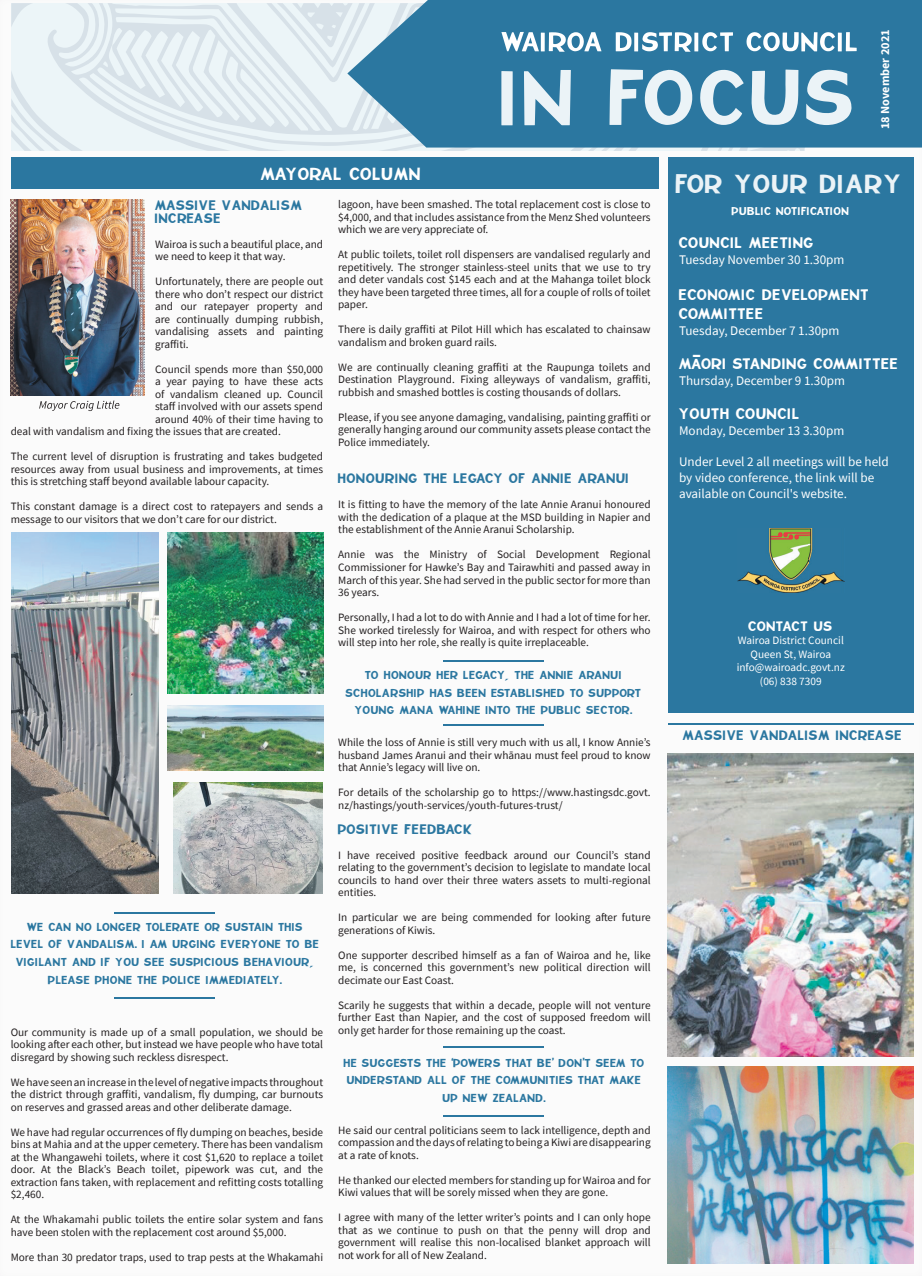
<style>
.page{position:relative;width:922px;height:1276px;background:#fff}
.page>*{position:absolute;margin:0;border:0;box-sizing:border-box;transform-origin:0 0}
.t1{font:26.38px "BBTEWAIROA";color:#ebf3f7}
.t2{font:17.5px "BBTEWAIROA";color:#fff}
.t3{font:15.38px/18.4px "BBTEWAIROA";color:#fff}
.t4{font:13.75px/12.5px "BBTEWAIROA";color:#2b77a0}
.t5{font:13.75px "BBTEWAIROA";color:#fff}
.t6{font:13.12px/15.8px "Source Sans Pro";color:#fff}
.t7{font:700 12.25px "Source Sans Pro";color:#fff}
.t8{font:11.5px/17.5px "BBTEWAIROA";color:#2b77a0;text-align:center}
.t9{font:11.38px "BBTEWAIROA";color:#fff}
.t10{font:11.25px/12.5px "Source Sans Pro";color:#231f20;text-align:justify}
.t11{font:11.25px/13.5px "Source Sans Pro";color:#fff;text-align:center}
.s1{font-family:"Impact"}
</style>
<div class="page">
<img style="left:10px;top:199px;width:33px;height:334px">
<img style="left:878px;top:176px;width:36px;height:1088px">
<img style="left:702px;top:753px;width:176px;height:511px">
<svg style="left:11px;top:3px;width:490px;height:148px;background:#e4eef2"></svg>
<svg style="left:347px;top:0;width:574px;height:148px;background:#4c8cae"></svg>
<svg style="left:501px;top:3px;width:355px;height:148px;background:#5b96b5"></svg>
<div style="left:11px;top:157px;width:647px;height:32px;background:#2b77a0"></div>
<img style="left:11px;top:200px;width:133px;height:195px">
<svg style="left:39px;top:400px;width:80px;height:11px"></svg>
<div style="left:667px;top:157px;width:246px;height:556px;background:#2b77a0"></div>
<img style="left:737px;top:528px;width:107px;height:64px">
<hr style="left:443px;top:1046px;width:101px;height:2px;background:#2b77a0">
<hr style="left:443px;top:1114px;width:101px;height:2px;background:#2b77a0">
<img style="left:667px;top:754px;width:246px;height:302px">
<img style="left:667px;top:1067px;width:246px;height:196px">
<img style="left:167px;top:533px;width:157px;height:160px">
<img style="left:167px;top:705px;width:157px;height:66px">
<img style="left:173px;top:782px;width:149px;height:112px">
<img style="left:11px;top:533px;width:147px;height:361px">
<hr style="left:114px;top:911px;width:101px;height:2px;background:#2b77a0">
<hr style="left:114px;top:996px;width:101px;height:2px;background:#2b77a0">
<hr style="left:443px;top:660px;width:100px;height:2px;background:#2b77a0">
<hr style="left:443px;top:723px;width:100px;height:2px;background:#2b77a0">
<hr style="left:667px;top:723px;width:246px;height:2px;background:#2b77a0">
<h2 class="t2" style="left:260px;top:163px;width:162px">MAYORAL COLUMN</h2>
<p class="t4" style="left:155px;top:199px;width:149px">MASSIVE VANDALISM<br>INCREASE</p>
<p class="t10" style="left:155px;top:238px;width:169px">Wairoa is such a beautiful place, and we need to keep it that way.</p>
<p class="t10" style="left:155px;top:275px;width:169px">Unfortunately, there are people out there who don’t respect our district and our ratepayer property and are continually dumping rubbish, vandalising assets and painting graffiti.</p>
<p class="t10" style="left:155px;top:363px;width:169px">Council spends more than $50,000</p>
<p class="t10" style="left:155px;top:375px;width:169px">a year paying to have these acts</p>
<p class="t10" style="left:155px;top:388px;width:169px">of vandalism cleaned up. Council</p>
<p class="t10" style="left:155px;top:400px;width:169px">staff involved with our assets spend</p>
<p class="t10" style="left:155px;top:413px;width:169px">around 40% of their time having to</p>
<p class="t10" style="left:11px;top:425px;width:272px">deal with vandalism and fixing the issues that are created.</p>
<p class="t10" style="left:11px;top:450px;width:314px">The current level of disruption is frustrating and takes budgeted resources away from usual business and improvements, at times this is stretching staff beyond available labour capacity.</p>
<p class="t10" style="left:11px;top:500px;width:314px">This constant damage is a direct cost to ratepayers and sends a message to our visitors that we don’t care for our district.</p>
<p class="t8" style="left:11px;top:918px;width:310px">WE CAN NO LONGER TOLERATE OR SUSTAIN THIS LEVEL OF VANDALISM. I AM URGING EVERYONE TO BE VIGILANT AND IF YOU SEE SUSPICIOUS BEHAVIOUR, PLEASE PHONE THE POLICE IMMEDIATELY.</p>
<p class="t10" style="left:11px;top:1025px;width:314px">Our community is made up of a small population, we should be looking after each other, but instead we have people who have total disregard by showing such reckless disrespect.</p>
<p class="t10" style="left:11px;top:1075px;width:314px">We have seen an increase in the level of negative impacts throughout the district through graffiti, vandalism, fly dumping, car burnouts on reserves and grassed areas and other deliberate damage.</p>
<p class="t10" style="left:11px;top:1125px;width:314px">We have had regular occurrences of fly dumping on beaches, beside bins at Mahia and at the upper cemetery. There has been vandalism at the Whangawehi toilets, where it cost $1,620 to replace a toilet door. At the Black’s Beach toilet, pipework was cut, and the extraction fans taken, with replacement and refitting costs totalling $2,460.</p>
<p class="t10" style="left:11px;top:1213px;width:314px">At the Whakamahi public toilets the entire solar system and fans have been stolen with the replacement cost around $5,000.</p>
<p class="t10" style="left:11px;top:1250px;width:314px">More than 30 predator traps, used to trap pests at the Whakamahi</p>
<p class="t10" style="left:338px;top:198px;width:314px">lagoon, have been smashed. The total replacement cost is close to $4,000, and that includes assistance from the Menz Shed volunteers which we are very appreciate of.</p>
<p class="t10" style="left:338px;top:248px;width:314px">At public toilets, toilet roll dispensers are vandalised regularly and repetitively. The stronger stainless-steel units that we use to try and deter vandals cost $145 each and at the Mahanga toilet block they have been targeted three times, all for a couple of rolls of toilet paper.</p>
<p class="t10" style="left:338px;top:323px;width:314px">There is daily graffiti at Pilot Hill which has escalated to chainsaw vandalism and broken guard rails.</p>
<p class="t10" style="left:338px;top:361px;width:314px">We are continually cleaning graffiti at the Raupunga toilets and Destination Playground. Fixing alleyways of vandalism, graffiti, rubbish and smashed bottles is costing thousands of dollars.</p>
<p class="t10" style="left:338px;top:411px;width:314px">Please, if you see anyone damaging, vandalising, painting graffiti or generally hanging around our community assets please contact the Police immediately.</p>
<p class="t4" style="left:338px;top:472px;width:293px">HONOURING THE LEGACY OF ANNIE ARANUI</p>
<p class="t10" style="left:338px;top:498px;width:314px">It is fitting to have the memory of the late Annie Aranui honoured with the dedication of a plaque at the MSD building in Napier and the establishment of the Annie Aranui Scholarship.</p>
<p class="t10" style="left:338px;top:548px;width:314px">Annie was the Ministry of Social Development Regional Commissioner for Hawke’s Bay and Tairawhiti and passed away in March of this year. She had served in the public sector for more than 36 years.</p>
<p class="t10" style="left:338px;top:611px;width:314px">Personally, I had a lot to do with Annie and I had a lot of time for her.<br>She worked tirelessly for Wairoa, and with respect for others who will step into her role, she really is quite irreplaceable.</p>
<p class="t8" style="left:345px;top:666px;width:298px">TO HONOUR HER LEGACY, THE ANNIE ARANUI<br>SCHOLARSHIP HAS BEEN ESTABLISHED TO SUPPORT<br>YOUNG MANA WAHINE INTO THE PUBLIC SECTOR.</p>
<p class="t10" style="left:338px;top:736px;width:314px">While the loss of Annie is still very much with us all, I know Annie’s husband James Aranui and their whānau must feel proud to know that Annie’s legacy will live on.</p>
<p class="t10" style="left:338px;top:786px;width:314px">For details of the scholarship go to https://www.hastingsdc.govt. nz/hastings/youth-services/youth-futures-trust/</p>
<p class="t4" style="left:338px;top:822px;width:136px">POSITIVE FEEDBACK</p>
<p class="t10" style="left:338px;top:848px;width:314px">I have received positive feedback around our Council’s stand relating to the government’s decision to legislate to mandate local councils to hand over their three waters assets to multi-regional entities.</p>
<p class="t10" style="left:338px;top:911px;width:314px">In particular we are being commended for looking after future generations of Kiwis.</p>
<p class="t10" style="left:338px;top:948px;width:314px">One supporter described himself as a fan of Wairoa and he, like me, is concerned this government’s new political direction will decimate our East Coast.</p>
<p class="t10" style="left:338px;top:998px;width:314px">Scarily he suggests that within a decade, people will not venture further East than Napier, and the cost of supposed freedom will only get harder for those remaining up the coast.</p>
<p class="t8" style="left:344px;top:1053px;width:302px">HE SUGGESTS THE <span class="s1">‘</span>POWERS THAT BE<span class="s1">’</span> DON<span class="s1">’</span>T SEEM TO<br>UNDERSTAND ALL OF THE COMMUNITIES THAT MAKE<br>UP NEW ZEALAND.</p>
<p class="t10" style="left:338px;top:1123px;width:314px">He said our central politicians seem to lack intelligence, depth and compassion and the days of relating to being a Kiwi are disappearing at a rate of knots.</p>
<p class="t10" style="left:338px;top:1173px;width:314px">He thanked our elected members for standing up for Wairoa and for<br>Kiwi values that will be sorely missed when they are gone.</p>
<p class="t10" style="left:338px;top:1211px;width:314px">I agree with many of the letter writer’s points and I can only hope that as we continue to push on that the penny will drop and government will realise this non-localised blanket approach will not work for all of New Zealand.</p>
<p class="t7" style="left:876px;top:129px;width:101px;rotate:-90deg">18 November 2021</p>
<h1 class="t1" style="left:675px;top:168px;width:229px">FOR YOUR DIARY</h1>
<p class="t9" style="left:731px;top:205px;width:119px">PUBLIC NOTIFICATION</p>
<h3 class="t3" style="left:678px;top:233px;width:137px">COUNCIL MEETING</h3>
<p class="t6" style="left:678px;top:251px;width:167px">Tuesday November 30 1.30pm</p>
<h3 class="t3" style="left:678px;top:285px;width:192px">ECONOMIC DEVELOPMENT<br>COMMITTEE</h3>
<p class="t6" style="left:678px;top:322px;width:162px">Tuesday, December 7 1.30pm</p>
<h3 class="t3" style="left:678px;top:354px;width:221px">MaORI STANDING COMMITTEE</h3>
<p class="t6" style="left:678px;top:372px;width:168px">Thursday, December 9 1.30pm</p>
<h3 class="t3" style="left:678px;top:404px;width:122px">YOUTH COUNCIL</h3>
<p class="t6" style="left:678px;top:422px;width:167px">Monday, December 13 3.30pm</p>
<p class="t6" style="left:678px;top:454px;width:211px">Under Level 2 all meetings will be held by video conference, the link will be available on Council's website.</p>
<p class="t5" style="left:748px;top:618px;width:86px">CONTACT US</p>
<p class="t11" style="left:736px;top:633px;width:110px">Wairoa District Council<br>Queen St, Wairoa info@wairoadc.govt.nz (06) 838 7309</p>
<p class="t4" style="left:682px;top:729px;width:221px">MASSIVE VANDALISM INCREASE</p>
</div>
